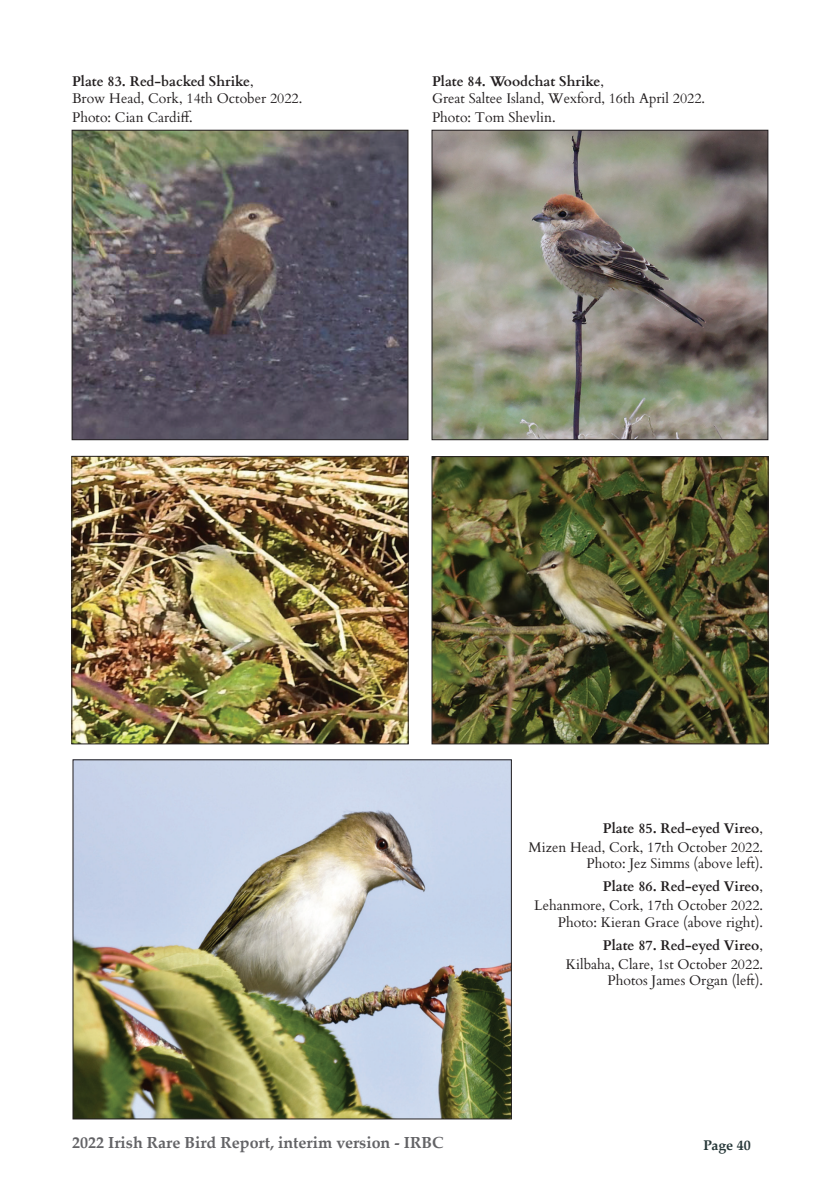
<style>
.page{position:relative;width:840px;height:1191px;background:#fff}
.page>*{position:absolute;margin:0;border:0;box-sizing:border-box;transform-origin:0 0}
.t1{font:700 16px "Palatino Linotype";color:#636366}
.t2{font:14px/16.8px "Cardo";color:#231f20;text-align:right}
.t3{font:700 14px "Palatino Linotype";color:#263738}
.s1{font-weight:700}
</style>
<div class="page">
<img style="left:74px;top:132px;width:332px;height:306px">
<div style="left:72px;top:130px;width:336px;height:310px;border:1px solid #231f20"></div>
<img style="left:433px;top:132px;width:332px;height:306px">
<div style="left:431px;top:130px;width:336px;height:310px;border:1px solid #231f20"></div>
<img style="left:74px;top:458px;width:332px;height:284px">
<div style="left:72px;top:456px;width:336px;height:288px;border:1px solid #231f20"></div>
<img style="left:433px;top:458px;width:333px;height:284px">
<div style="left:431px;top:456px;width:337px;height:288px;border:1px solid #231f20"></div>
<img style="left:75px;top:761px;width:434px;height:356px">
<div style="left:73px;top:759px;width:438px;height:360px;border:1px solid #231f20"></div>
<p class="t2" style="left:72px;top:72px;width:231px;text-align:left"><span class="s1">Plate 83. Red-backed Shrike</span>,<br>Brow Head, Cork, 14th October 2022.</p>
<p class="t2" style="left:72px;top:108px;width:122px">Photo: Cian Cardiff.</p>
<p class="t2" style="left:432px;top:72px;width:274px;text-align:left"><span class="s1">Plate 84. Woodchat Shrike</span>,<br>Great Saltee Island, Wexford, 16th April 2022.</p>
<p class="t2" style="left:432px;top:108px;width:125px">Photo: Tom Shevlin.</p>
<p class="t2" style="left:528px;top:818px;width:236px;line-height:18.8px"><span class="s1">Plate 85. Red-eyed Vireo</span>,<br>Mizen Head, Cork, 17th October 2022.</p>
<p class="t2" style="left:586px;top:851px;width:178px;line-height:22.8px">Photo: Jez Simms (above left).<br><span class="s1">Plate 86. Red-eyed Vireo</span>,</p>
<p class="t2" style="left:534px;top:896px;width:230px">Lehanmore, Cork, 17th October 2022.<br>Photo: Kieran Grace (above right).</p>
<p class="t2" style="left:565px;top:935px;width:199px;line-height:18.8px"><span class="s1">Plate 87. Red-eyed Vireo</span>,<br>Kilbaha, Clare, 1st October 2022.</p>
<p class="t2" style="left:607px;top:971px;width:157px">Photos James Organ (left).</p>
<p class="t1" style="left:72px;top:1131px;width:373px">2022 Irish Rare Bird Report, interim version - IRBC</p>
<p class="t3" style="left:703px;top:1135px;width:49px">Page 40</p>
</div>
